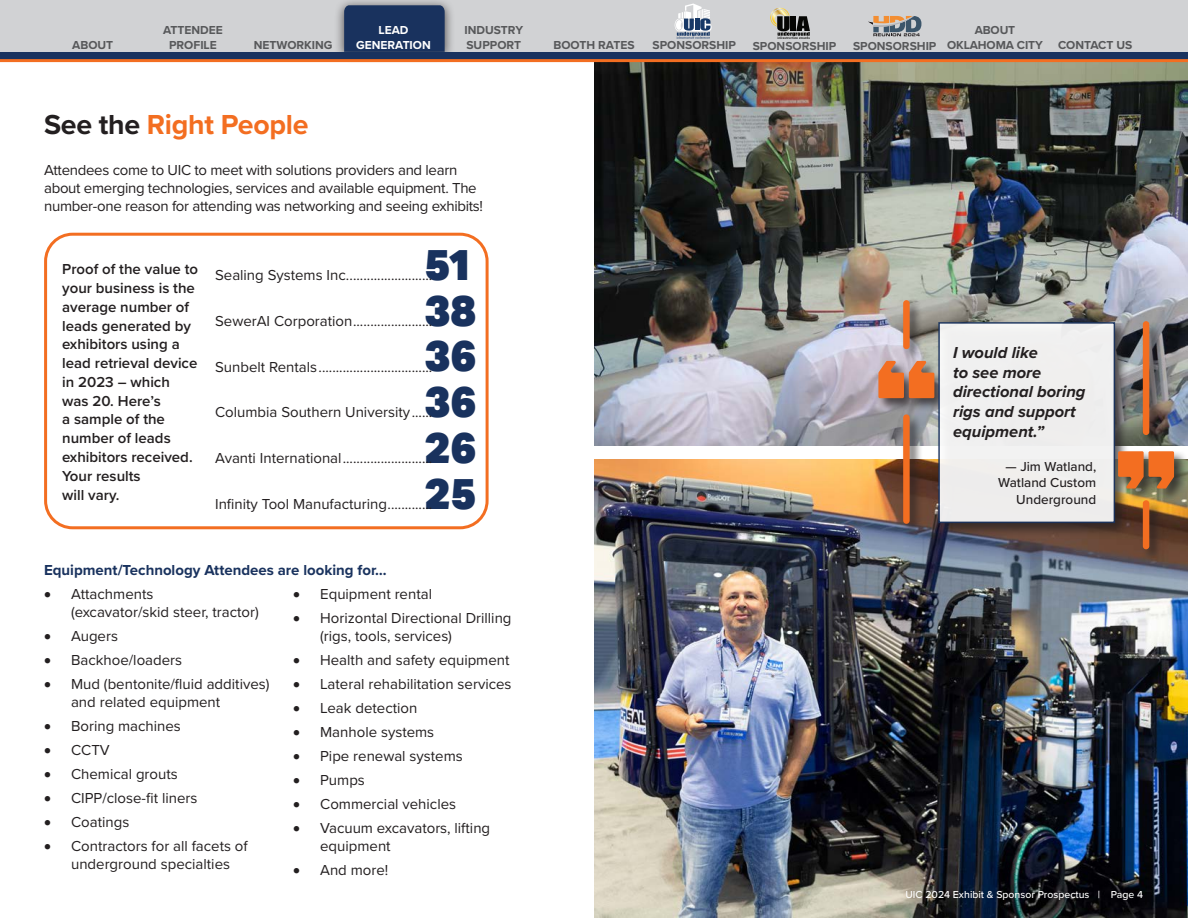
<style>
.page{position:relative;width:1188px;height:918px;background:#fff}
.page>*{position:absolute;margin:0;border:0;box-sizing:border-box;transform-origin:0 0}
.t1{font:900 43.5px "Aktiv Grotesk";color:#19325e}
.t2{font:700 28.5px "Proxima Nova";letter-spacing:-.01em;color:#f36e21}
.t3{font:italic 700 16.5px/19.8px "Proxima Nova";color:#231f20}
.t4{font:15px/18px "Proxima Nova";color:#231f20}
.t5{font:600 15px/18.8px "Proxima Nova";color:#231f20}
.t6{font:15px/18px "Proxima Nova";letter-spacing:-.02em;color:#231f20}
.t7{font:700 15px "Proxima Nova";color:#19325e}
.t8{font:500 13.5px/16.2px "Proxima Nova";color:#231f20;text-align:right}
.t9{font:700 12px "Proxima Nova";color:#57585a}
.t10{font:700 12px "Proxima Nova";color:#fff}
.t11{font:500 10.5px "Proxima Nova";color:#fff}
.s1{color:#231f20}
</style>
<div class="page">
<img style="left:594px;top:459px;width:594px;height:459px">
<img style="left:594px;top:62px;width:594px;height:384px">
<div style="left:877px;top:299px;width:311px;height:264px;background:#231f20;opacity:.75"></div>
<div style="left:938px;top:322px;width:177px;height:201px;background:#efefee;border:2px solid #19325e"></div>
<div style="left:1143px;top:321px;width:6px;height:114px;background:#f36e21;border-radius:3px"></div>
<div style="left:903px;top:300px;width:7px;height:49px;background:#f36e21;border-radius:3px"></div>
<div style="left:1143px;top:500px;width:6px;height:49px;background:#f36e21;border-radius:3px"></div>
<div style="left:903px;top:414px;width:7px;height:110px;background:#f36e21;border-radius:3px"></div>
<svg style="left:878px;top:361px;width:56px;height:37px"></svg>
<svg style="left:1118px;top:451px;width:56px;height:38px"></svg>
<div style="left:44px;top:233px;width:445px;height:296px;border:3px solid #f36e21;border-radius:27px"></div>
<div style="left:0;top:0;width:1188px;height:52px;background:#d1d2d4"></div>
<div style="left:334px;top:0;width:121px;height:63px;background:#231f20;opacity:.75"></div>
<div style="left:344px;top:5px;width:101px;height:47px;background:#19325e"></div>
<div style="left:0;top:52px;width:1188px;height:8px;background:#19325e"></div>
<svg style="left:869px;top:16px;width:52px;height:20px"></svg>
<hr style="left:0;top:59px;width:1188px;height:3px;background:#f36e21">
<svg style="left:770px;top:8px;width:40px;height:31px"></svg>
<svg style="left:674px;top:4px;width:38px;height:35px"></svg>
<p class="t9" style="left:72px;top:36px;width:43px">ABOUT</p>
<p class="t9" style="left:163px;top:21px;width:61px">ATTENDEE</p>
<p class="t9" style="left:169px;top:36px;width:49px">PROFILE</p>
<p class="t9" style="left:254px;top:36px;width:80px">NETWORKING</p>
<p class="t10" style="left:378px;top:21px;width:32px">LEAD</p>
<p class="t10" style="left:356px;top:36px;width:76px">GENERATION</p>
<p class="t9" style="left:464px;top:21px;width:60px">INDUSTRY</p>
<p class="t9" style="left:466px;top:36px;width:56px">SUPPORT</p>
<p class="t9" style="left:553px;top:36px;width:83px">BOOTH RATES</p>
<p class="t9" style="left:653px;top:36px;width:85px">SPONSORSHIP</p>
<p class="t9" style="left:975px;top:21px;width:42px">ABOUT</p>
<p class="t9" style="left:753px;top:37px;width:85px">SPONSORSHIP</p>
<p class="t9" style="left:853px;top:37px;width:85px">SPONSORSHIP</p>
<p class="t9" style="left:947px;top:36px;width:97px">OKLAHOMA CITY</p>
<p class="t9" style="left:1058px;top:36px;width:76px">CONTACT US</p>
<p class="t2" style="left:44px;top:103px;width:266px"><span class="s1">See the</span> Right People</p>
<p class="t6" style="left:44px;top:161px;width:440px">Attendees come to UIC to meet with solutions providers and learn about emerging technologies, services and available equipment. The number-one reason for attending was networking and seeing exhibits!</p>
<p class="t5" style="left:62px;top:260px;width:137px">Proof of the value to your business is the average number of leads generated by exhibitors using a lead retrieval device in 2023 – which was 20. Here’s<br>a sample of the number of leads exhibitors received.<br>Your results<br>will vary.</p>
<p class="t1" style="left:425px;top:236px;width:50px">51</p>
<p class="t1" style="left:425px;top:282px;width:53px">38</p>
<p class="t1" style="left:425px;top:327px;width:53px">36</p>
<p class="t1" style="left:425px;top:373px;width:53px">36</p>
<p class="t1" style="left:425px;top:419px;width:53px">26</p>
<p class="t1" style="left:425px;top:465px;width:53px">25</p>
<p class="t4" style="left:215px;top:265px;width:219px">Sealing Systems Inc.........................</p>
<p class="t4" style="left:215px;top:311px;width:219px">SewerAI Corporation.......................</p>
<p class="t4" style="left:215px;top:357px;width:219px">Sunbelt Rentals.................................</p>
<p class="t4" style="left:215px;top:403px;width:219px">Columbia Southern University......</p>
<p class="t4" style="left:215px;top:448px;width:219px">Avanti International..........................</p>
<p class="t4" style="left:215px;top:494px;width:219px">Infinity Tool Manufacturing.............</p>
<p class="t7" style="left:44px;top:558px;width:344px">Equipment/Technology Attendees are looking for…</p>
<p class="t4" style="left:71px;top:584px;width:189px;text-indent:-27px">• Attachments<br>(excavator/skid steer, tractor)</p>
<p class="t4" style="left:44px;top:626px;width:75px">• Augers</p>
<p class="t4" style="left:44px;top:650px;width:140px">• Backhoe/loaders</p>
<p class="t4" style="left:71px;top:674px;width:200px;text-indent:-27px">• Mud (bentonite/fluid additives) and related equipment</p>
<p class="t4" style="left:44px;top:716px;width:138px">• Boring machines</p>
<p class="t4" style="left:44px;top:740px;width:67px">• CCTV</p>
<p class="t4" style="left:44px;top:764px;width:135px">• Chemical grouts</p>
<p class="t4" style="left:44px;top:788px;width:155px">• CIPP/close-fit liners</p>
<p class="t4" style="left:44px;top:812px;width:87px">• Coatings</p>
<p class="t4" style="left:71px;top:836px;width:178px;text-indent:-27px">• Contractors for all facets of underground specialties</p>
<p class="t4" style="left:293px;top:584px;width:140px">• Equipment rental</p>
<p class="t4" style="left:320px;top:608px;width:193px;text-indent:-27px">• Horizontal Directional Drilling (rigs, tools, services)</p>
<p class="t4" style="left:293px;top:650px;width:218px">• Health and safety equipment</p>
<p class="t4" style="left:293px;top:674px;width:220px">• Lateral rehabilitation services</p>
<p class="t4" style="left:293px;top:698px;width:126px">• Leak detection</p>
<p class="t4" style="left:293px;top:722px;width:143px">• Manhole systems</p>
<p class="t4" style="left:293px;top:746px;width:171px">• Pipe renewal systems</p>
<p class="t4" style="left:293px;top:770px;width:73px">• Pumps</p>
<p class="t4" style="left:293px;top:794px;width:164px">• Commercial vehicles</p>
<p class="t4" style="left:320px;top:818px;width:172px;text-indent:-27px">• Vacuum excavators, lifting equipment</p>
<p class="t4" style="left:293px;top:860px;width:97px">• And more!</p>
<p class="t3" style="left:953px;top:342px;width:134px">I would like<br>to see more directional boring rigs and support equipment.”</p>
<p class="t8" style="left:1006px;top:458px;width:92px">— Jim Watland,</p>
<p class="t8" style="left:998px;top:474px;width:99px">Watland Custom<br>Underground</p>
<p class="t11" style="left:906px;top:886px;width:239px">UIC 2024 Exhibit &amp; Sponsor Prospectus | Page 4</p>
</div>
